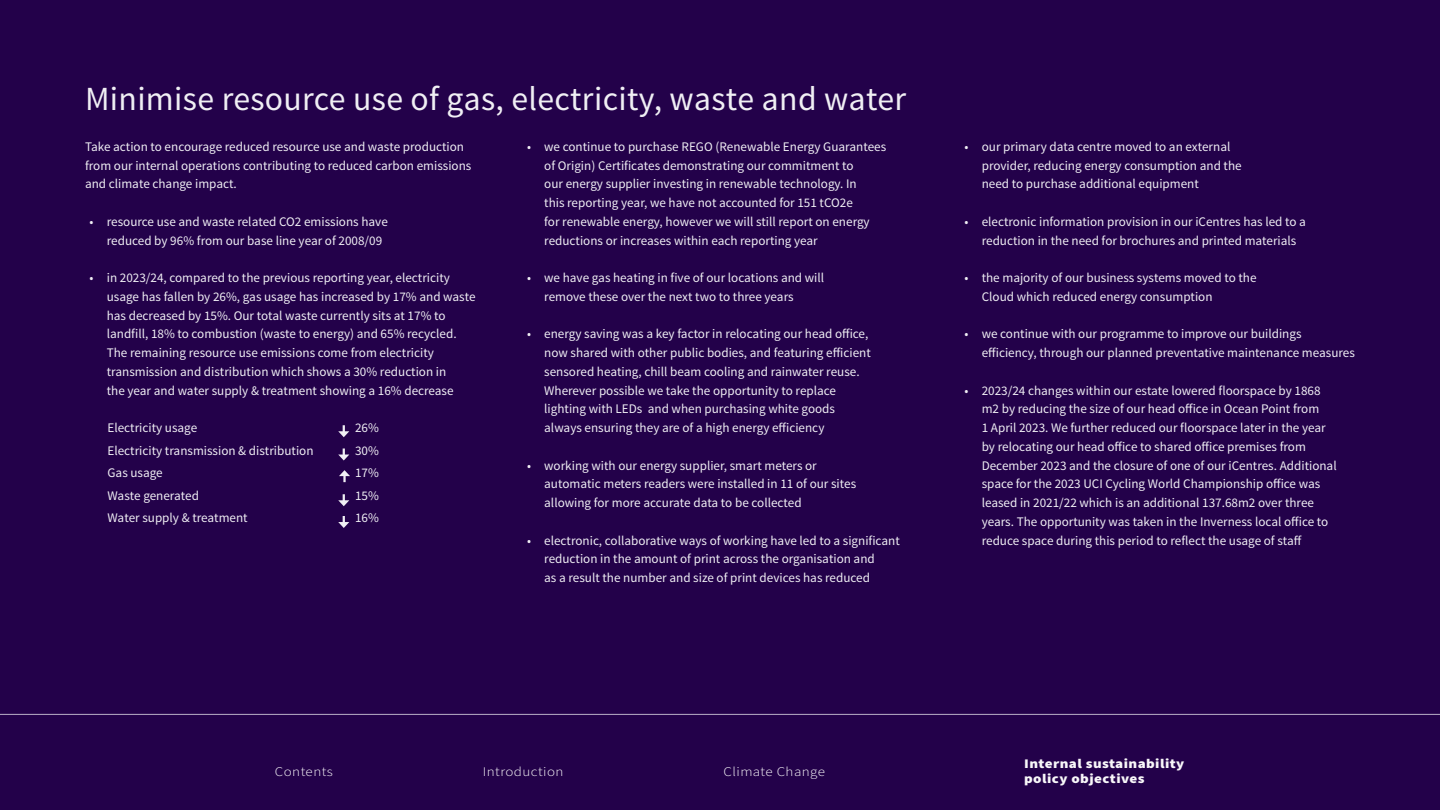
<style>
.page{position:relative;width:1440px;height:810px;background:#23014a}
.page>*{position:absolute;margin:0;border:0;box-sizing:border-box;transform-origin:0 0}
.H2_Ptarmigan{font:33.75px "Source Sans Pro";letter-spacing:.01em;color:#f0eff4}
.Body_Copy_Ptarmigan{font:900 13.2px/15px "Source Sans 3";letter-spacing:.03em;color:#f8f7f9;scale:1.14 1}
.Body_Copy_Ptarmigan-2{font:300 13.2px "Source Sans 3";letter-spacing:.03em;color:#f8f7f9;scale:1.14 1}
.Body_Copy_Ptarmigan-3{font:13.12px/18.8px "Source Sans Pro";color:#f0eff4}
</style>
<div class="page">
<hr style="left:0;top:714px;width:1440px;height:1px;background:#f0eff4">
<svg style="left:338px;top:425px;width:11px;height:12px"></svg>
<svg style="left:338px;top:448px;width:11px;height:12px"></svg>
<svg style="left:339px;top:470px;width:11px;height:12px"></svg>
<svg style="left:338px;top:494px;width:11px;height:12px"></svg>
<svg style="left:338px;top:516px;width:11px;height:12px"></svg>
<p class="H2_Ptarmigan" style="left:85px;top:78px;width:823px">Minimise resource use of gas, electricity, waste and water</p>
<p class="Body_Copy_Ptarmigan-3" style="left:85px;top:137px;width:388px">Take action to encourage reduced resource use and waste production from our internal operations contributing to reduced carbon emissions and climate change impact.</p>
<p class="Body_Copy_Ptarmigan-3" style="left:107px;top:212px;width:283px;text-indent:-17px">• resource use and waste related CO2 emissions have reduced by 96% from our base line year of 2008/09</p>
<p class="Body_Copy_Ptarmigan-3" style="left:107px;top:269px;width:370px;text-indent:-17px">• in 2023/24, compared to the previous reporting year, electricity usage has fallen by 26%, gas usage has increased by 17% and waste has decreased by 15%. Our total waste currently sits at 17% to landfill, 18% to combustion (waste to energy) and 65% recycled.<br>The remaining resource use emissions come from electricity transmission and distribution which shows a 30% reduction in<br>the year and water supply &amp; treatment showing a 16% decrease</p>
<p class="Body_Copy_Ptarmigan-3" style="left:108px;top:419px;width:91px">Electricity usage</p>
<p class="Body_Copy_Ptarmigan-3" style="left:355px;top:419px;width:25px">26%</p>
<p class="Body_Copy_Ptarmigan-3" style="left:108px;top:441px;width:208px">Electricity transmission &amp; distribution</p>
<p class="Body_Copy_Ptarmigan-3" style="left:355px;top:441px;width:25px">30%</p>
<p class="Body_Copy_Ptarmigan-3" style="left:108px;top:464px;width:57px">Gas usage</p>
<p class="Body_Copy_Ptarmigan-3" style="left:355px;top:464px;width:25px">17%</p>
<p class="Body_Copy_Ptarmigan-3" style="left:108px;top:486px;width:93px">Waste generated</p>
<p class="Body_Copy_Ptarmigan-3" style="left:355px;top:486px;width:25px">15%</p>
<p class="Body_Copy_Ptarmigan-3" style="left:108px;top:509px;width:142px">Water supply &amp; treatment</p>
<p class="Body_Copy_Ptarmigan-3" style="left:355px;top:509px;width:25px">16%</p>
<p class="Body_Copy_Ptarmigan-3" style="left:544px;top:137px;width:343px;text-indent:-17px">• we continue to purchase REGO (Renewable Energy Guarantees of Origin) Certificates demonstrating our commitment to<br>our energy supplier investing in renewable technology. In<br>this reporting year, we have not accounted for 151 tCO2e<br>for renewable energy, however we will still report on energy reductions or increases within each reporting year</p>
<p class="Body_Copy_Ptarmigan-3" style="left:544px;top:269px;width:281px;text-indent:-17px">• we have gas heating in five of our locations and will remove these over the next two to three years</p>
<p class="Body_Copy_Ptarmigan-3" style="left:544px;top:325px;width:328px;text-indent:-17px">• energy saving was a key factor in relocating our head office, now shared with other public bodies, and featuring efficient sensored heating, chill beam cooling and rainwater reuse.<br>Wherever possible we take the opportunity to replace lighting with LEDs and when purchasing white goods always ensuring they are of a high energy efficiency</p>
<p class="Body_Copy_Ptarmigan-3" style="left:544px;top:456px;width:313px;text-indent:-17px">• working with our energy supplier, smart meters or automatic meters readers were installed in 11 of our sites allowing for more accurate data to be collected</p>
<p class="Body_Copy_Ptarmigan-3" style="left:544px;top:531px;width:357px;text-indent:-17px">• electronic, collaborative ways of working have led to a significant reduction in the amount of print across the organisation and<br>as a result the number and size of print devices has reduced</p>
<p class="Body_Copy_Ptarmigan-3" style="left:982px;top:137px;width:261px;text-indent:-17px">• our primary data centre moved to an external provider, reducing energy consumption and the need to purchase additional equipment</p>
<p class="Body_Copy_Ptarmigan-3" style="left:964px;top:212px;width:343px;text-align:center">• electronic information provision in our iCentres has led to a reduction in the need for brochures and printed materials</p>
<p class="Body_Copy_Ptarmigan-3" style="left:982px;top:269px;width:276px;text-indent:-17px">• the majority of our business systems moved to the<br>Cloud which reduced energy consumption</p>
<p class="Body_Copy_Ptarmigan-3" style="left:982px;top:325px;width:375px;text-indent:-17px">• we continue with our programme to improve our buildings efficiency, through our planned preventative maintenance measures</p>
<p class="Body_Copy_Ptarmigan-3" style="left:982px;top:381px;width:356px;text-indent:-17px">• 2023/24 changes within our estate lowered floorspace by 1868 m2 by reducing the size of our head office in Ocean Point from<br>1 April 2023. We further reduced our floorspace later in the year by relocating our head office to shared office premises from December 2023 and the closure of one of our iCentres. Additional space for the 2023 UCI Cycling World Championship office was leased in 2021/22 which is an additional 137.68m2 over three years. The opportunity was taken in the Inverness local office to reduce space during this period to reflect the usage of staff</p>
<p class="Body_Copy_Ptarmigan-2" style="left:483px;top:763px;width:72px">Introduction</p>
<p class="Body_Copy_Ptarmigan" style="left:1024px;top:756px;width:142px">Internal sustainability policy objectives</p>
<p class="Body_Copy_Ptarmigan-2" style="left:275px;top:763px;width:52px">Contents</p>
<p class="Body_Copy_Ptarmigan-2" style="left:724px;top:763px;width:91px">Climate Change</p>
</div>
